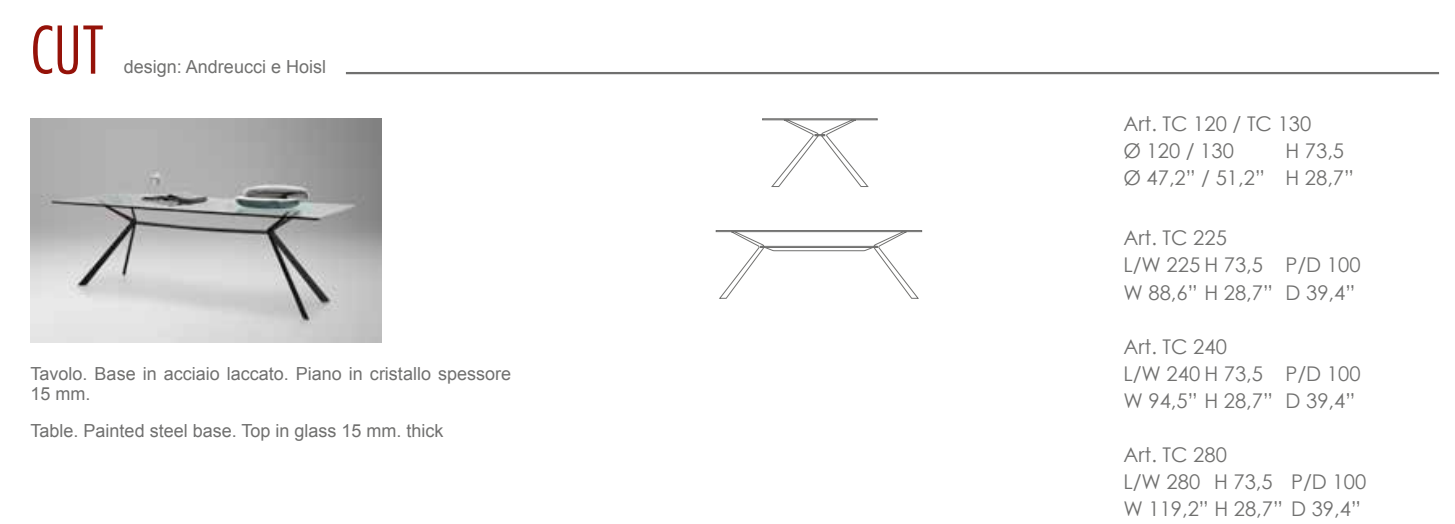
<style>
.page{position:relative;width:1455px;height:524px;background:#fff}
.page>*{position:absolute;margin:0;border:0;box-sizing:border-box;transform-origin:0 0}
.t1{font:300 condensed 67.5px "Futura BT";color:#951209}
.t2{font:20.25px/27px "Century Gothic";color:#70706f}
.t3{font:18px/20.2px "Arial";color:#70706f}
</style>
<div class="page">
<img style="left:31px;top:118px;width:350px;height:224px">
<hr style="left:346px;top:72px;width:1092px;height:2px;background:#70706f">
<svg style="left:762px;top:118px;width:115px;height:69px"></svg>
<svg style="left:715px;top:230px;width:207px;height:68px"></svg>
<h1 class="t1" style="left:31px;top:9px;width:74px">CUT</h1>
<p class="t3" style="left:124px;top:57px;width:204px">design: Andreucci e Hoisl</p>
<p class="t3" style="left:31px;top:363px;width:482px">Tavolo. Base in acciaio laccato. Piano in cristallo spessore<br>15 mm.</p>
<p class="t3" style="left:31px;top:420px;width:414px">Table. Painted steel base. Top in glass 15 mm. thick</p>
<p class="t2" style="left:1123px;top:110px;width:189px">Art. TC 120 / TC 130<br>Ø 120 / 130</p>
<p class="t2" style="left:1123px;top:137px;width:232px;text-indent:162px">H 73,5<br>Ø 47,2” / 51,2” H 28,7”</p>
<p class="t2" style="left:1123px;top:224px;width:239px">Art. TC 225<br>L/W 225 H 73,5 P/D 100<br>W 88,6” H 28,7” D 39,4”</p>
<p class="t2" style="left:1123px;top:332px;width:239px">Art. TC 240<br>L/W 240 H 73,5 P/D 100<br>W 94,5” H 28,7” D 39,4”</p>
<p class="t2" style="left:1123px;top:440px;width:244px">Art. TC 280<br>L/W 280 H 73,5 P/D 100<br>W 119,2” H 28,7” D 39,4”</p>
</div>
